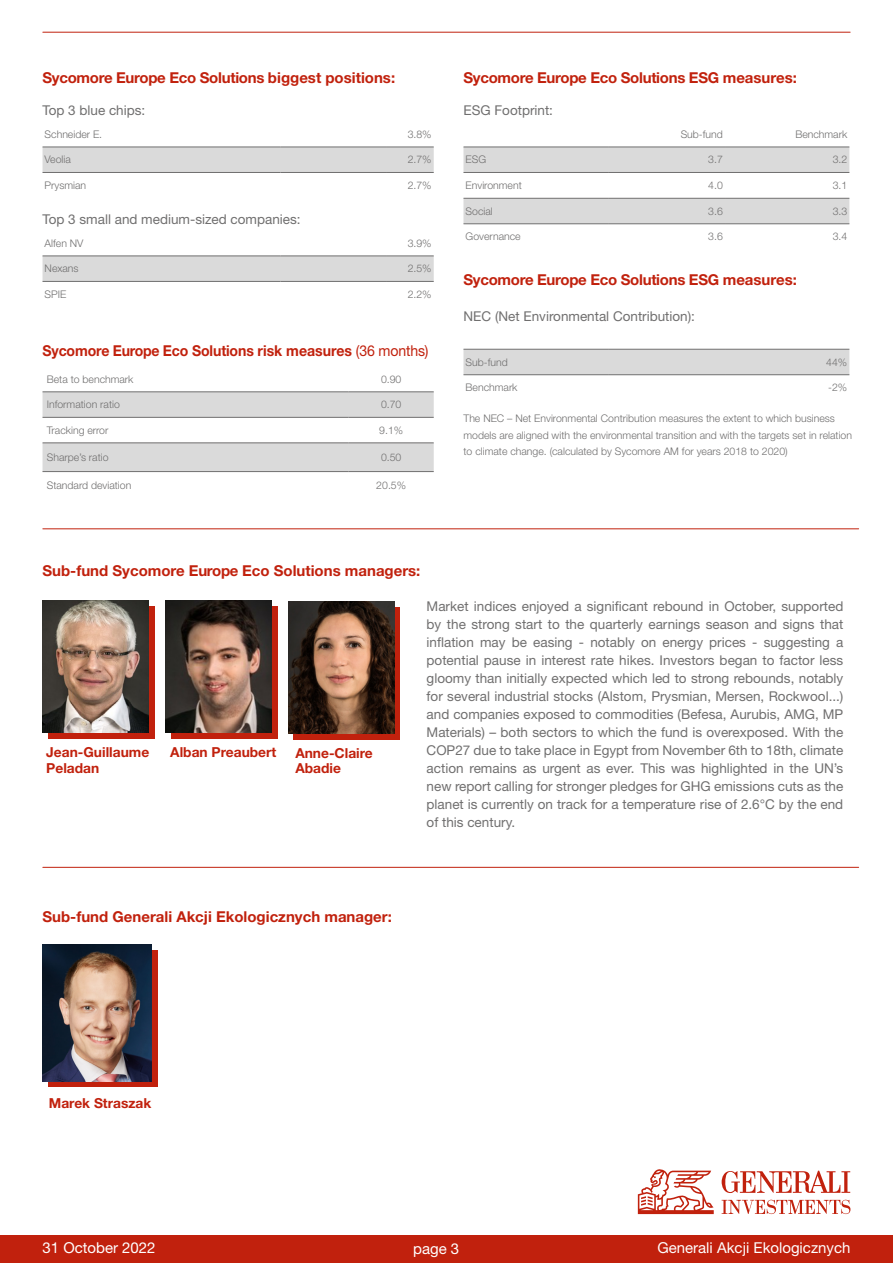
<style>
.page{position:relative;width:893px;height:1263px;background:#fff}
.page>*{position:absolute;margin:0;border:0;box-sizing:border-box;transform-origin:0 0}
.t1{font:700 15px "Helvetica Neue LT Pro";letter-spacing:-.01em;color:#c1210d}
.t2{font:700 15px "Helvetica Neue LT Pro";letter-spacing:-.01em;color:#c1210d;scale:.94 1}
.t3{font:15px "Helvetica Neue LT Pro";color:#fff}
.t4{font:700 13.8px/16.4px "Helvetica Neue LT Pro";color:#c1210d}
.t5{font:13.5px/18px "Helvetica Neue LT Pro";color:#706f6f;text-align:justify}
.t6{font:300 10.5px/16.5px "Helvetica Neue LT Pro";color:#706f6f}
.s1{font-weight:400}
</style>
<div class="page">
<div style="left:43px;top:146px;width:391px;height:26px;background:#dadada"></div>
<hr style="left:43px;top:147px;width:238px;height:1px;background:#706f6f">
<hr style="left:387px;top:147px;width:47px;height:1px;background:#706f6f">
<hr style="left:43px;top:172px;width:238px;height:1px;background:#706f6f">
<hr style="left:387px;top:172px;width:47px;height:1px;background:#706f6f">
<hr style="left:281px;top:147px;width:106px;height:1px;background:#706f6f">
<hr style="left:281px;top:172px;width:106px;height:1px;background:#706f6f">
<div style="left:43px;top:255px;width:391px;height:26px;background:#dadada"></div>
<hr style="left:43px;top:256px;width:238px;height:1px;background:#706f6f">
<hr style="left:387px;top:256px;width:47px;height:1px;background:#706f6f">
<hr style="left:43px;top:281px;width:238px;height:1px;background:#706f6f">
<hr style="left:387px;top:281px;width:47px;height:1px;background:#706f6f">
<hr style="left:281px;top:256px;width:106px;height:1px;background:#706f6f">
<hr style="left:281px;top:281px;width:106px;height:1px;background:#706f6f">
<hr style="left:43px;top:32px;width:807px;height:1px;background:#c1210d">
<svg style="left:43px;top:391px;width:391px;height:82px"></svg>
<svg style="left:43px;top:393px;width:391px;height:78px"></svg>
<hr style="left:43px;top:392px;width:306px;height:1px;background:#706f6f">
<hr style="left:349px;top:392px;width:85px;height:1px;background:#706f6f">
<hr style="left:43px;top:417px;width:306px;height:1px;background:#706f6f">
<hr style="left:349px;top:417px;width:85px;height:1px;background:#706f6f">
<hr style="left:43px;top:443px;width:306px;height:1px;background:#706f6f">
<hr style="left:349px;top:443px;width:85px;height:1px;background:#706f6f">
<hr style="left:43px;top:471px;width:306px;height:1px;background:#706f6f">
<hr style="left:349px;top:471px;width:85px;height:1px;background:#706f6f">
<svg style="left:463px;top:146px;width:386px;height:1px"></svg>
<svg style="left:463px;top:148px;width:386px;height:76px"></svg>
<hr style="left:463px;top:147px;width:145px;height:1px;background:#706f6f">
<hr style="left:608px;top:147px;width:117px;height:1px;background:#706f6f">
<hr style="left:725px;top:147px;width:124px;height:1px;background:#706f6f">
<hr style="left:463px;top:172px;width:145px;height:1px;background:#706f6f">
<hr style="left:608px;top:172px;width:117px;height:1px;background:#706f6f">
<hr style="left:725px;top:172px;width:124px;height:1px;background:#706f6f">
<hr style="left:463px;top:198px;width:145px;height:1px;background:#706f6f">
<hr style="left:608px;top:198px;width:117px;height:1px;background:#706f6f">
<hr style="left:725px;top:198px;width:124px;height:1px;background:#706f6f">
<hr style="left:463px;top:224px;width:145px;height:1px;background:#706f6f">
<hr style="left:608px;top:224px;width:117px;height:1px;background:#706f6f">
<hr style="left:725px;top:224px;width:124px;height:1px;background:#706f6f">
<div style="left:463px;top:348px;width:386px;height:28px;background:#dadada"></div>
<hr style="left:463px;top:349px;width:145px;height:1px;background:#706f6f">
<hr style="left:725px;top:349px;width:124px;height:1px;background:#706f6f">
<hr style="left:463px;top:374px;width:145px;height:1px;background:#706f6f">
<hr style="left:725px;top:374px;width:124px;height:1px;background:#706f6f">
<hr style="left:608px;top:349px;width:117px;height:1px;background:#706f6f">
<hr style="left:608px;top:374px;width:117px;height:1px;background:#706f6f">
<hr style="left:43px;top:528px;width:816px;height:1px;background:#c1210d">
<div style="left:48px;top:606px;width:106px;height:132px;background:#c1210d"></div>
<img style="left:43px;top:601px;width:106px;height:132px">
<div style="left:171px;top:606px;width:106px;height:132px;background:#c1210d"></div>
<img style="left:166px;top:601px;width:106px;height:132px">
<div style="left:294px;top:607px;width:106px;height:132px;background:#c1210d"></div>
<img style="left:288px;top:602px;width:106px;height:132px">
<div style="left:48px;top:951px;width:110px;height:136px;background:#c1210d"></div>
<img style="left:43px;top:945px;width:109px;height:136px">
<hr style="left:43px;top:867px;width:816px;height:1px;background:#c1210d">
<div style="left:0;top:1235px;width:893px;height:28px;background:#c1210d"></div>
<svg style="left:638px;top:1169px;width:76px;height:45px"></svg>
<svg style="left:722px;top:1200px;width:128px;height:14px"></svg>
<svg style="left:722px;top:1171px;width:128px;height:22px"></svg>
<p class="t1" style="left:43px;top:68px;width:354px">Sycomore Europe Eco Solutions biggest positions:</p>
<p class="t5" style="left:43px;top:101px;width:104px">Top 3 blue chips:</p>
<p class="t6" style="left:45px;top:126px;width:59px">Schneider E.</p>
<p class="t6" style="left:408px;top:126px;width:25px">3.8%</p>
<p class="t6" style="left:45px;top:151px;width:28px">Veolia</p>
<p class="t6" style="left:408px;top:151px;width:25px">2.7%</p>
<p class="t6" style="left:45px;top:177px;width:43px">Prysmian</p>
<p class="t6" style="left:408px;top:177px;width:25px">2.7%</p>
<p class="t5" style="left:43px;top:210px;width:260px">Top 3 small and medium-sized companies:</p>
<p class="t6" style="left:45px;top:235px;width:40px">Alfen NV</p>
<p class="t6" style="left:408px;top:235px;width:25px">3.9%</p>
<p class="t6" style="left:45px;top:260px;width:36px">Nexans</p>
<p class="t6" style="left:408px;top:260px;width:25px">2.5%</p>
<p class="t6" style="left:45px;top:286px;width:23px">SPIE</p>
<p class="t6" style="left:408px;top:286px;width:25px">2.2%</p>
<p class="t2" style="left:43px;top:341px;width:412px">Sycomore Europe Eco Solutions risk measures <span class="s1">(36 months)</span></p>
<p class="t6" style="left:47px;top:371px;width:88px">Beta to benchmark</p>
<p class="t6" style="left:381px;top:371px;width:22px">0.90</p>
<p class="t6" style="left:47px;top:396px;width:75px">Information ratio</p>
<p class="t6" style="left:381px;top:396px;width:22px">0.70</p>
<p class="t6" style="left:47px;top:422px;width:63px">Tracking error</p>
<p class="t6" style="left:379px;top:422px;width:25px">9.1%</p>
<p class="t6" style="left:47px;top:449px;width:63px">Sharpe’s ratio</p>
<p class="t6" style="left:381px;top:449px;width:22px">0.50</p>
<p class="t6" style="left:47px;top:477px;width:86px">Standard deviation</p>
<p class="t6" style="left:376px;top:477px;width:31px">20.5%</p>
<p class="t1" style="left:43px;top:561px;width:379px">Sub-fund Sycomore Europe Eco Solutions managers:</p>
<p class="t1" style="left:463px;top:68px;width:335px">Sycomore Europe Eco Solutions ESG measures:</p>
<p class="t5" style="left:463px;top:101px;width:91px">ESG Footprint:</p>
<p class="t6" style="left:681px;top:126px;width:44px">Sub-fund</p>
<p class="t6" style="left:795px;top:126px;width:53px">Benchmark</p>
<p class="t6" style="left:466px;top:151px;width:22px">ESG</p>
<p class="t6" style="left:708px;top:151px;width:16px">3.7</p>
<p class="t6" style="left:833px;top:151px;width:16px">3.2</p>
<p class="t6" style="left:466px;top:177px;width:58px">Environment</p>
<p class="t6" style="left:708px;top:177px;width:16px">4.0</p>
<p class="t6" style="left:833px;top:177px;width:16px">3.1</p>
<p class="t6" style="left:466px;top:203px;width:29px">Social</p>
<p class="t6" style="left:708px;top:203px;width:16px">3.6</p>
<p class="t6" style="left:833px;top:203px;width:16px">3.3</p>
<p class="t6" style="left:466px;top:228px;width:57px">Governance</p>
<p class="t6" style="left:708px;top:228px;width:16px">3.6</p>
<p class="t6" style="left:833px;top:228px;width:16px">3.4</p>
<p class="t1" style="left:463px;top:270px;width:335px">Sycomore Europe Eco Solutions ESG measures:</p>
<p class="t5" style="left:463px;top:307px;width:233px">NEC (Net Environmental Contribution):</p>
<p class="t6" style="left:466px;top:353px;width:44px">Sub-fund</p>
<p class="t6" style="left:826px;top:353px;width:23px">44%</p>
<p class="t6" style="left:466px;top:379px;width:53px">Benchmark</p>
<p class="t6" style="left:828px;top:379px;width:21px">-2%</p>
<p class="t6" style="left:463px;top:410px;width:390px">The NEC – Net Environmental Contribution measures the extent to which business models are aligned with the environmental transition and with the targets set in relation to climate change. (calculated by Sycomore AM for years 2018 to 2020)</p>
<p class="t4" style="left:46px;top:743px;width:104px">Jean-Guillaume<br>Peladan</p>
<p class="t4" style="left:170px;top:743px;width:108px">Alban Preaubert</p>
<p class="t4" style="left:295px;top:745px;width:79px;line-height:15.1px">Anne-Claire<br>Abadie</p>
<p class="t1" style="left:43px;top:907px;width:351px">Sub-fund Generali Akcji Ekologicznych manager:</p>
<p class="t5" style="left:427px;top:596px;width:418px">Market indices enjoyed a significant rebound in October, supported by the strong start to the quarterly earnings season and signs that inflation may be easing - notably on energy prices - suggesting a potential pause in interest rate hikes. Investors began to factor less gloomy than initially expected which led to strong rebounds, notably for several industrial stocks (Alstom, Prysmian, Mersen, Rockwool...) and companies exposed to commodities (Befesa, Aurubis, AMG, MP Materials) – both sectors to which the fund is overexposed. With the COP27 due to take place in Egypt from November 6th to 18th, climate action remains as urgent as ever. This was highlighted in the UN’s new report calling for stronger pledges for GHG emissions cuts as the planet is currently on track for a temperature rise of 2.6°C by the end of this century.</p>
<p class="t4" style="left:49px;top:1094px;width:104px">Marek Straszak</p>
<p class="t3" style="left:43px;top:1238px;width:115px">31 October 2022</p>
<p class="t3" style="left:413px;top:1239px;width:48px">page 3</p>
<p class="t3" style="left:657px;top:1238px;width:195px">Generali Akcji Ekologicznych</p>
</div>
